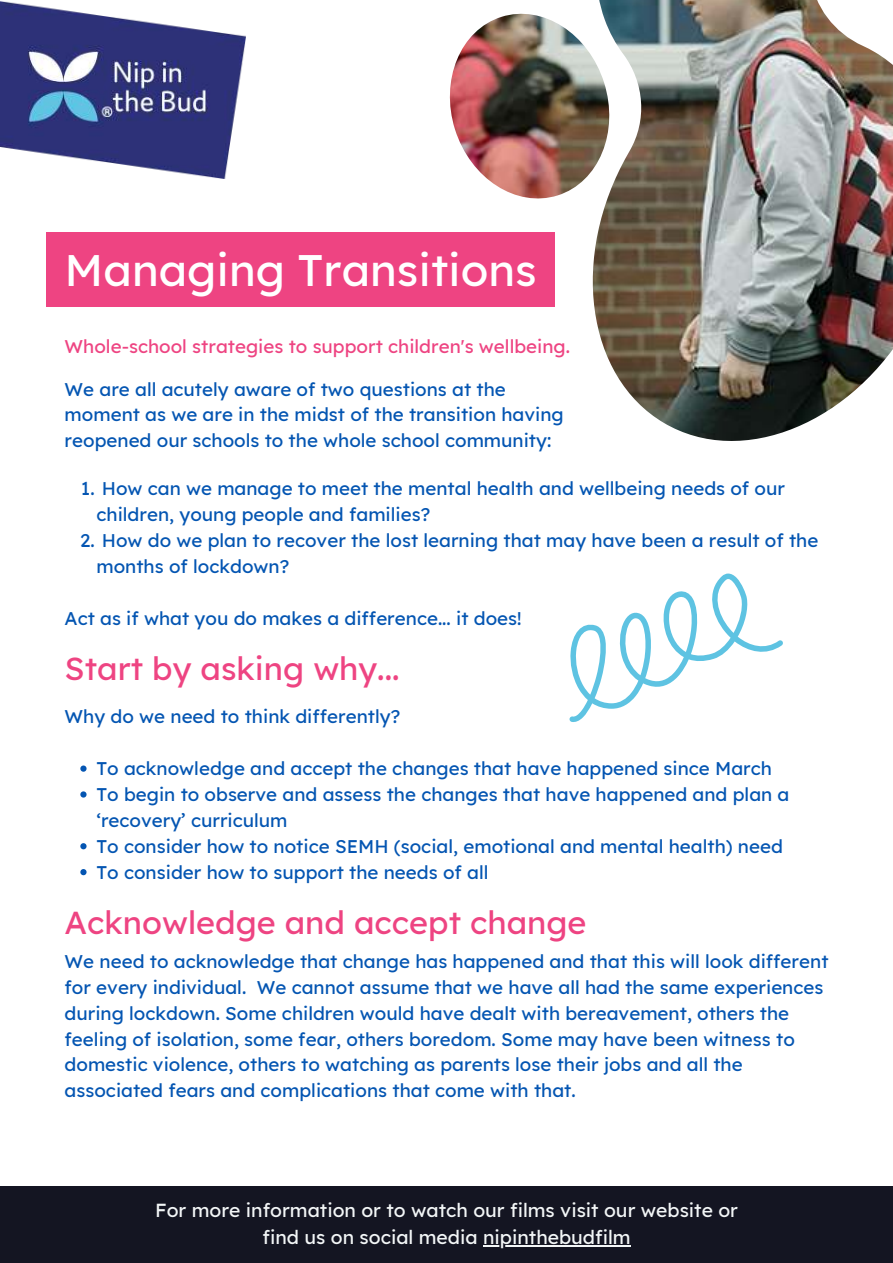
<style>
.page{position:relative;width:893px;height:1263px;background:#fff}
.page>*{position:absolute;margin:0;border:0;box-sizing:border-box;transform-origin:0 0}
.t1{font:500 45px "Readex Pro";color:#fff}
.t2{font:500 32.4px "Readex Pro";color:#ee4482}
.t3{font:500 19.27px/27px "Readex Pro";color:#f3f6f7;text-align:center}
.t4{font:500 18.75px/25.9px "Readex Pro";color:#0455b2}
.t5{font:500 18.75px "Readex Pro";color:#ee4482}
</style>
<div class="page">
<img style="left:449px;top:0;width:444px;height:441px">
<img style="left:0;top:1px;width:245px;height:177px">
<div style="left:0;top:1186px;width:893px;height:77px;background:#141522"></div>
<svg style="left:569px;top:573px;width:214px;height:149px"></svg>
<div style="left:47px;top:232px;width:508px;height:75px;background:#ee4482"></div>
<hr style="left:483px;top:1245px;width:148px;height:2px;background:#f3f6f7">
<svg style="left:80px;top:765px;width:7px;height:7px"></svg>
<svg style="left:80px;top:791px;width:7px;height:6px"></svg>
<svg style="left:80px;top:843px;width:7px;height:6px"></svg>
<svg style="left:80px;top:869px;width:7px;height:6px"></svg>
<h1 class="t1" style="left:65px;top:245px;width:474px">Managing Transitions</h1>
<p class="t5" style="left:65px;top:336px;width:507px">Whole-school strategies to support children's wellbeing.</p>
<p class="t4" style="left:65px;top:376px;width:500px">We are all acutely aware of two questions at the moment as we are in the midst of the transition having reopened our schools to the whole school community:</p>
<p class="t4" style="left:96px;top:476px;width:690px;text-indent:-16px">1. How can we manage to meet the mental health and wellbeing needs of our children, young people and families?</p>
<p class="t4" style="left:96px;top:528px;width:723px;text-indent:-16px">2. How do we plan to recover the lost learning that may have been a result of the months of lockdown?</p>
<p class="t4" style="left:65px;top:605px;width:458px">Act as if what you do makes a difference... it does!</p>
<h2 class="t2" style="left:65px;top:650px;width:336px">Start by asking why...</h2>
<p class="t4" style="left:65px;top:704px;width:337px">Why do we need to think differently?</p>
<p class="t4" style="left:96px;top:756px;width:694px">To acknowledge and accept the changes that have happened since March To begin to observe and assess the changes that have happened and plan a ‘recovery’ curriculum<br>To consider how to notice SEMH (social, emotional and mental health) need To consider how to support the needs of all</p>
<h2 class="t2" style="left:65px;top:903px;width:523px">Acknowledge and accept change</h2>
<p class="t4" style="left:65px;top:948px;width:765px">We need to acknowledge that change has happened and that this will look different for every individual. We cannot assume that we have all had the same experiences during lockdown. Some children would have dealt with bereavement, others the feeling of isolation, some fear, others boredom. Some may have been witness to domestic violence, others to watching as parents lose their jobs and all the associated fears and complications that come with that.</p>
<p class="t3" style="left:155px;top:1197px;width:584px">For more information or to watch our films visit our website or find us on social media nipinthebudfilm</p>
</div>
